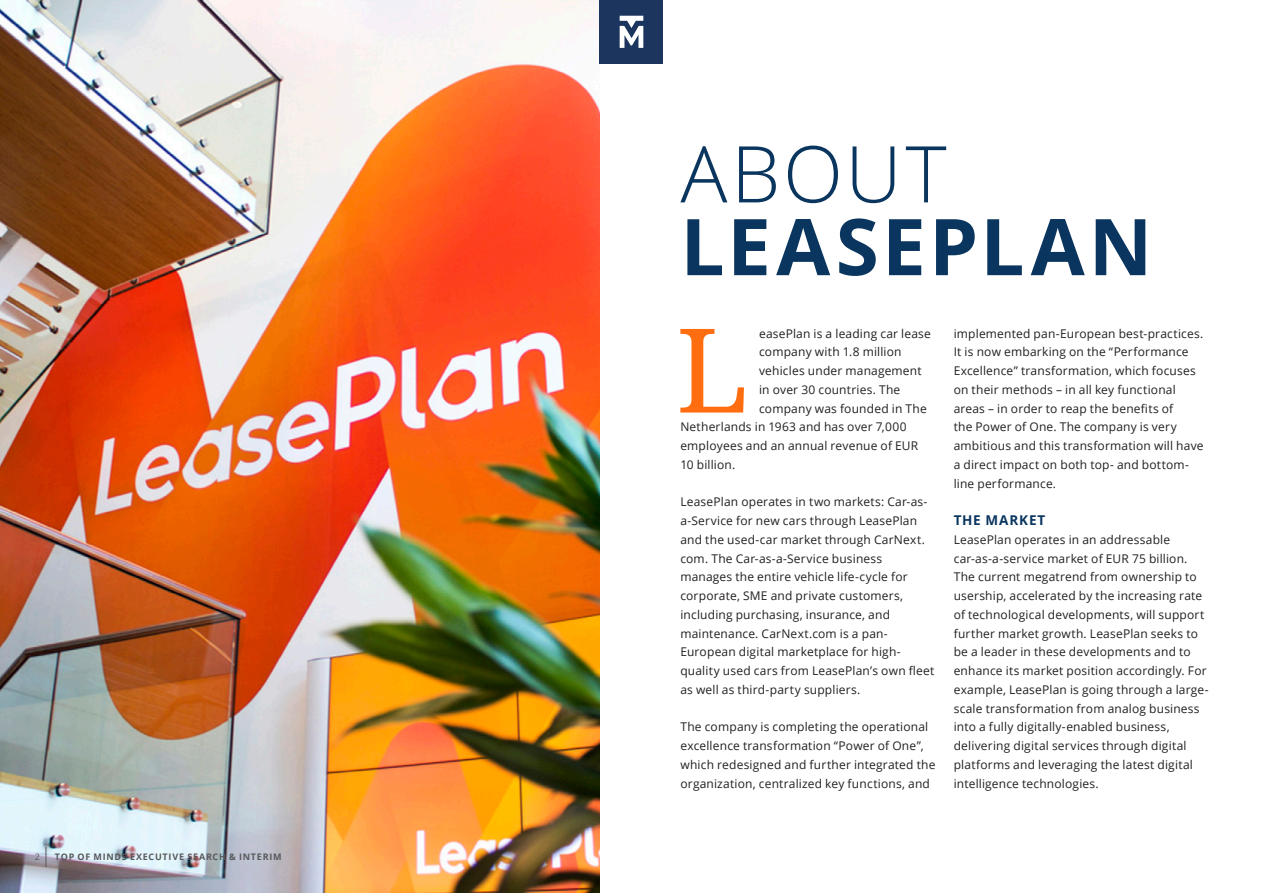
<style>
.page{position:relative;width:1263px;height:893px;background:#fff}
.page>*{position:absolute;margin:0;border:0;box-sizing:border-box;transform-origin:0 0}
.t1{font:117px "Droid Serif";color:#ff6d10}
.Page_header_kopie{font:700 78.3px/72.8px "Open Sans";letter-spacing:.045em;color:#0a355e}
.t2{font:700 13.5px "Open Sans";letter-spacing:.065em;color:#0a355e}
.t3{font:12px/18.8px "Open Sans";letter-spacing:.015em;color:#231f20}
.t4{font:700 9px "Open Sans";letter-spacing:.08em;color:#57585a}
.t5{font:9px "Open Sans";color:#57585a}
.s1{font-weight:300}
</style>
<div class="page">
<img style="left:0;top:0;width:600px;height:893px">
<div style="left:570px;top:31px;width:690px;height:360px;background:#fff"></div>
<svg style="left:46px;top:847px;width:1px;height:20px"></svg>
<div style="left:600px;top:0;width:63px;height:64px;background:#1c355e"></div>
<svg style="left:620px;top:16px;width:23px;height:32px"></svg>
<p class="t5" style="left:35px;top:851px;width:7px">2</p>
<p class="t4" style="left:55px;top:851px;width:228px">TOP OF MINDS EXECUTIVE SEARCH &amp; INTERIM</p>
<p class="Page_header_kopie" style="left:680px;top:136px;width:473px"><span class="s1">ABOUT<br></span>LEASEPLAN</p>
<p class="t1" style="left:676px;top:304px;width:74px">L</p>
<p class="t3" style="left:759px;top:323px;width:173px">easePlan is a leading car lease</p>
<p class="t3" style="left:759px;top:342px;width:144px">company with 1.8 million</p>
<p class="t3" style="left:759px;top:361px;width:164px">vehicles under management</p>
<p class="t3" style="left:759px;top:380px;width:143px">in over 30 countries. The</p>
<p class="t3" style="left:759px;top:398px;width:169px">company was founded in The</p>
<p class="t3" style="left:680px;top:417px;width:228px">Netherlands in 1963 and has over 7,000</p>
<p class="t3" style="left:680px;top:436px;width:239px">employees and an annual revenue of EUR</p>
<p class="t3" style="left:680px;top:455px;width:56px">10 billion.</p>
<p class="t3" style="left:680px;top:492px;width:255px">LeasePlan operates in two markets: Car-as&shy;a-Service for new cars through LeasePlan and the used-car market through CarNext. com. The Car-as-a-Service business manages the entire vehicle life-cycle for corporate, SME and private customers, including purchasing, insurance, and maintenance. CarNext.com is a pan-European digital marketplace for high&shy;quality used cars from LeasePlan’s own fleet as well as third-party suppliers.</p>
<p class="t3" style="left:680px;top:717px;width:257px">The company is completing the operational excellence transformation “Power of One”, which redesigned and further integrated the organization, centralized key functions, and</p>
<p class="t3" style="left:954px;top:323px;width:251px">implemented pan-European best-practices.<br>It is now embarking on the “Performance Excellence” transformation, which focuses on their methods – in all key functional areas – in order to reap the benefits of<br>the Power of One. The company is very ambitious and this transformation will have a direct impact on both top- and bottom&shy;line performance.</p>
<p class="t2" style="left:954px;top:511px;width:93px">THE MARKET</p>
<p class="t3" style="left:954px;top:530px;width:256px">LeasePlan operates in an addressable car-as-a-service market of EUR 75 billion.<br>The current megatrend from ownership to usership, accelerated by the increasing rate of technological developments, will support further market growth. LeasePlan seeks to be a leader in these developments and to enhance its market position accordingly. For example, LeasePlan is going through a large&shy;scale transformation from analog business into a fully digitally-enabled business, delivering digital services through digital platforms and leveraging the latest digital intelligence technologies.</p>
</div>
